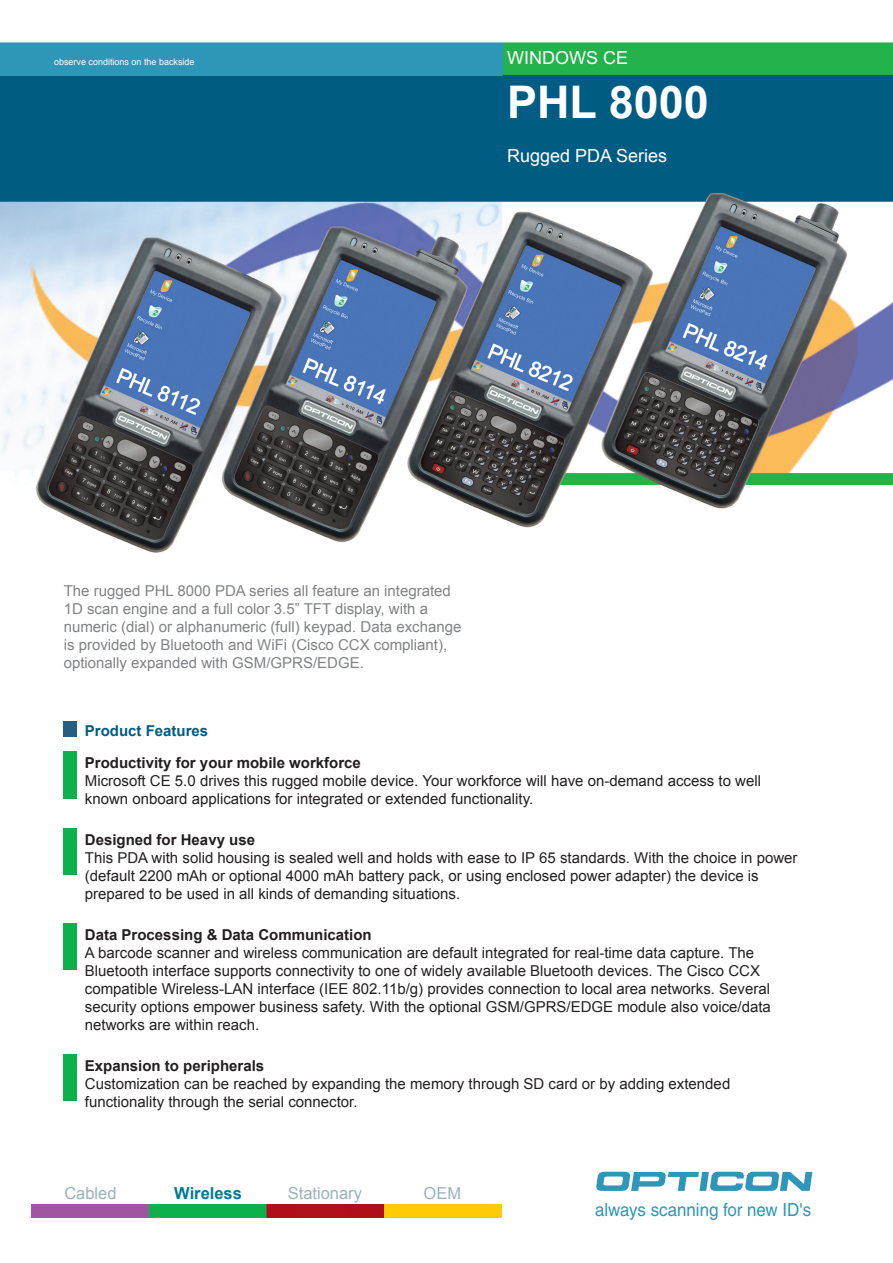
<style>
.page{position:relative;width:893px;height:1263px;background:#fff}
.page>*{position:absolute;margin:0;border:0;box-sizing:border-box;transform-origin:0 0}
.t1{font:700 45px "Arial";color:#fff}
.t2{font:18px "Helvetica";color:#2e96b8;scale:.94 1}
.t3{font:18px "Arial";color:#fff}
.t4{font:16.5px "Arial";color:#99b2bd}
.t5{font:700 16.5px "Arial";color:#007a97}
.t6{font:15px/18px "Arial";color:#231f20}
.t7{font:15px/18px "Arial";color:#808285}
.t8{font:700 15px "Arial";color:#231f20}
.t9{font:700 15px "Arial";color:#015c83}
.t10{font:9px "Arial";color:#fff}
</style>
<div class="page">
<svg style="left:596px;top:1172px;width:216px;height:19px"></svg>
<img style="left:31px;top:1205px;width:471px;height:12px">
<img style="left:0;top:42px;width:893px;height:511px">
<img style="left:64px;top:721px;width:12px;height:15px">
<img style="left:64px;top:751px;width:12px;height:47px">
<img style="left:64px;top:828px;width:12px;height:47px">
<img style="left:64px;top:923px;width:12px;height:47px">
<img style="left:64px;top:1054px;width:12px;height:47px">
<div style="left:0;top:43px;width:502px;height:33px;background:#2e96b8"></div>
<p class="t10" style="left:54px;top:56px;width:142px">observe conditions on the backside</p>
<p class="t3" style="left:507px;top:48px;width:122px">WINDOWS CE</p>
<p class="t1" style="left:507px;top:73px;width:203px">PHL 8000</p>
<p class="t3" style="left:507px;top:144px;width:162px">Rugged PDA Series</p>
<p class="t7" style="left:64px;top:582px;width:399px">The rugged PHL 8000 PDA series all feature an integrated 1D scan engine and a full color 3.5” TFT display, with a numeric (dial) or alphanumeric (full) keypad. Data exchange is provided by Bluetooth and WiFi (Cisco CCX compliant), optionally expanded with GSM/GPRS/EDGE.</p>
<p class="t9" style="left:85px;top:721px;width:125px">Product Features</p>
<p class="t8" style="left:85px;top:753px;width:277px">Productivity for your mobile workforce</p>
<p class="t6" style="left:85px;top:772px;width:678px">Microsoft CE 5.0 drives this rugged mobile device. Your workforce will have on-demand access to well known onboard applications for integrated or extended functionality.</p>
<p class="t8" style="left:85px;top:830px;width:172px">Designed for Heavy use</p>
<p class="t6" style="left:85px;top:849px;width:714px">This PDA with solid housing is sealed well and holds with ease to IP 65 standards. With the choice in power (default 2200 mAh or optional 4000 mAh battery pack, or using enclosed power adapter) the device is prepared to be used in all kinds of demanding situations.</p>
<p class="t8" style="left:85px;top:925px;width:288px">Data Processing &amp; Data Communication</p>
<p class="t6" style="left:85px;top:944px;width:687px">A barcode scanner and wireless communication are default integrated for real-time data capture. The Bluetooth interface supports connectivity to one of widely available Bluetooth devices. The Cisco CCX compatible Wireless-LAN interface (IEE 802.11b/g) provides connection to local area networks. Several security options empower business safety. With the optional GSM/GPRS/EDGE module also voice/data networks are within reach.</p>
<p class="t8" style="left:85px;top:1056px;width:181px">Expansion to peripherals</p>
<p class="t6" style="left:85px;top:1075px;width:647px">Customization can be reached by expanding the memory through SD card or by adding extended functionality through the serial connector.</p>
<p class="t4" style="left:64px;top:1182px;width:54px">Cabled</p>
<p class="t5" style="left:174px;top:1182px;width:69px">Wireless</p>
<p class="t4" style="left:288px;top:1182px;width:76px">Stationary</p>
<p class="t4" style="left:424px;top:1182px;width:39px">OEM</p>
<p class="t2" style="left:595px;top:1200px;width:231px">always scanning for new ID's</p>
</div>
